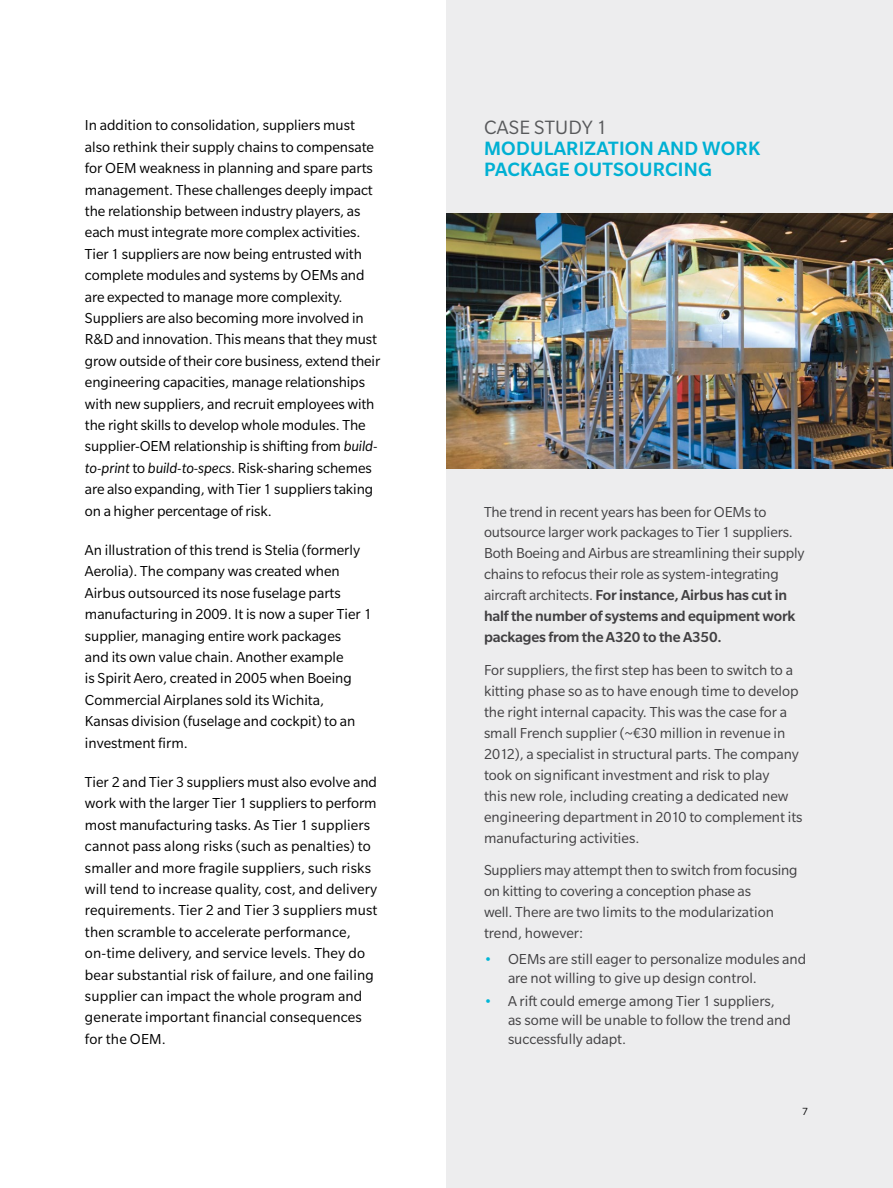
<style>
.page{position:relative;width:893px;height:1188px;background:#fff}
.page>*{position:absolute;margin:0;border:0;box-sizing:border-box;transform-origin:0 0}
.t1{font:500 21px/21px "Slate Pro";letter-spacing:.01em;color:#00b0d3}
.t2{font:21px "Slate Pro";letter-spacing:.01em;color:#58595b}
.t3{font:15.75px/21.5px "Slate Pro";color:#000}
.t4{font:15.75px/20.9px "Slate Pro";color:#414042}
.t5{font:11.25px "Slate Pro";color:#000}
.s1{font-style:italic}
.s2{font-weight:500}
.s3{color:#00b6d7}
</style>
<div class="page">
<div style="left:446px;top:0;width:447px;height:1188px;background:#ededee"></div>
<img style="left:446px;top:213px;width:447px;height:256px">
<p class="t3" style="left:85px;top:115px;width:297px">In addition to consolidation, suppliers must also rethink their supply chains to compensate for OEM weakness in planning and spare parts management. These challenges deeply impact the relationship between industry players, as each must integrate more complex activities.<br>Tier 1 suppliers are now being entrusted with complete modules and systems by OEMs and are expected to manage more complexity.<br>Suppliers are also becoming more involved in R&amp;D and innovation. This means that they must grow outside of their core business, extend their engineering capacities, manage relationships with new suppliers, and recruit employees with the right skills to develop whole modules. The supplier-OEM relationship is shifting from <span class="s1">build&shy;to-print</span> to <span class="s1">build-to-specs</span>. Risk-sharing schemes are also expanding, with Tier 1 suppliers taking on a higher percentage of risk.</p>
<p class="t3" style="left:85px;top:539px;width:288px">An illustration of this trend is Stelia (formerly Aerolia). The company was created when Airbus outsourced its nose fuselage parts manufacturing in 2009. It is now a super Tier 1 supplier, managing entire work packages<br>and its own value chain. Another example<br>is Spirit Aero, created in 2005 when Boeing Commercial Airplanes sold its Wichita, Kansas division (fuselage and cockpit) to an investment firm.</p>
<p class="t3" style="left:85px;top:771px;width:294px">Tier 2 and Tier 3 suppliers must also evolve and work with the larger Tier 1 suppliers to perform most manufacturing tasks. As Tier 1 suppliers cannot pass along risks (such as penalties) to smaller and more fragile suppliers, such risks will tend to increase quality, cost, and delivery requirements. Tier 2 and Tier 3 suppliers must then scramble to accelerate performance, on-time delivery, and service levels. They do bear substantial risk of failure, and one failing supplier can impact the whole program and generate important financial consequences for the OEM.</p>
<h1 class="t2" style="left:484px;top:116px;width:125px">CASE STUDY 1</h1>
<h1 class="t1" style="left:484px;top:137px;width:278px">MODULARIZATION AND WORK<br>PACKAGE OUTSOURCING</h1>
<p class="t4" style="left:484px;top:501px;width:322px">The trend in recent years has been for OEMs to outsource larger work packages to Tier 1 suppliers.<br>Both Boeing and Airbus are streamlining their supply chains to refocus their role as system-integrating aircraft architects. <span class="s2">For instance, Airbus has cut in half the number of systems and equipment work packages from the A320 to the A350.</span></p>
<p class="t4" style="left:484px;top:659px;width:320px">For suppliers, the first step has been to switch to a kitting phase so as to have enough time to develop the right internal capacity. This was the case for a small French supplier (~€30 million in revenue in 2012), a specialist in structural parts. The company took on significant investment and risk to play<br>this new role, including creating a dedicated new engineering department in 2010 to complement its manufacturing activities.</p>
<p class="t4" style="left:484px;top:860px;width:315px">Suppliers may attempt then to switch from focusing on kitting to covering a conception phase as<br>well. There are two limits to the modularization trend, however:</p>
<p class="t4" style="left:508px;top:950px;width:300px;line-height:18.8px;text-indent:-24px"><span class="s3">•</span> OEMs are still eager to personalize modules and are not willing to give up design control.</p>
<p class="t4" style="left:508px;top:992px;width:284px;line-height:18.8px;text-indent:-24px"><span class="s3">•</span> A rift could emerge among Tier 1 suppliers, as some will be unable to follow the trend and successfully adapt.</p>
<p class="t5" style="left:802px;top:1105px;width:7px">7</p>
</div>
